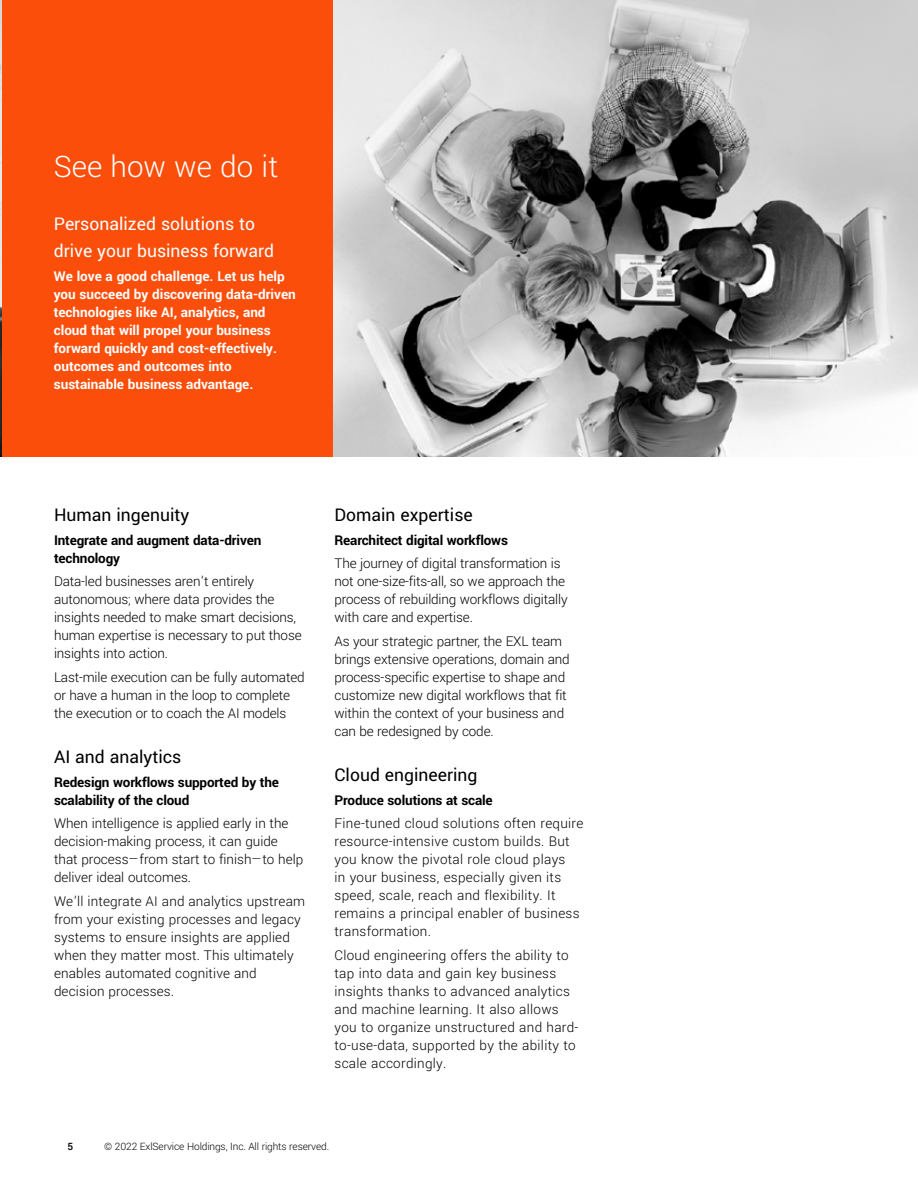
<style>
.page{position:relative;width:918px;height:1188px;background:#fff}
.page>*{position:absolute;margin:0;border:0;box-sizing:border-box;transform-origin:0 0}
.t1{font:300 33px "Yantramanav";color:#fff}
.t2{font:19.5px "Yantramanav";color:#000}
.t3{font:19.5px/27px "Yantramanav";color:#fff}
.t4{font:300 15px/18px "Yantramanav";color:#000}
.t5{font:300 15px/18px "Yantramanav";letter-spacing:.02em;color:#000}
.t6{font:700 15px/18px "Yantramanav";color:#fff}
.t7{font:700 15px/18px "Yantramanav";letter-spacing:-.01em;color:#000}
.t8{font:300 11.25px "Yantramanav";letter-spacing:-.01em;color:#000}
.t9{font:500 11.25px "Yantramanav";color:#000}
</style>
<div class="page">
<img style="left:333px;top:0;width:585px;height:457px">
<div style="left:0;top:0;width:333px;height:457px;background:#fb4e0b"></div>
<h1 class="t1" style="left:54px;top:147px;width:226px">See how we do it</h1>
<h2 class="t3" style="left:54px;top:211px;width:222px">Personalized solutions to drive your business forward</h2>
<p class="t6" style="left:54px;top:267px;width:244px">We love a good challenge. Let us help you succeed by discovering data-driven technologies like AI, analytics, and cloud that will propel your business forward quickly and cost-effectively. outcomes and outcomes into sustainable business advantage.</p>
<h2 class="t2" style="left:54px;top:503px;width:137px">Human ingenuity</h2>
<p class="t7" style="left:54px;top:531px;width:209px">Integrate and augment data-driven technology</p>
<p class="t4" style="left:54px;top:573px;width:249px">Data-led businesses aren’t entirely autonomous; where data provides the insights needed to make smart decisions, human expertise is necessary to put those insights into action.</p>
<p class="t4" style="left:54px;top:668px;width:252px">Last-mile execution can be fully automated or have a human in the loop to complete the execution or to coach the AI models</p>
<h2 class="t2" style="left:54px;top:745px;width:129px">AI and analytics</h2>
<p class="t7" style="left:54px;top:773px;width:226px">Redesign workflows supported by the scalability of the cloud</p>
<p class="t4" style="left:54px;top:815px;width:251px">When intelligence is applied early in the decision-making process, it can guide that process—from start to finish—to help deliver ideal outcomes.</p>
<p class="t4" style="left:54px;top:892px;width:253px">We’ll integrate AI and analytics upstream from your existing processes and legacy systems to ensure insights are applied when they matter most. This ultimately enables automated cognitive and decision processes.</p>
<h2 class="t2" style="left:334px;top:503px;width:140px">Domain expertise</h2>
<p class="t7" style="left:334px;top:531px;width:175px">Rearchitect digital workflows</p>
<p class="t4" style="left:334px;top:555px;width:235px">The journey of digital transformation is not one-size-fits-all, so we approach the process of rebuilding workflows digitally with care and expertise.</p>
<p class="t4" style="left:334px;top:632px;width:237px">As your strategic partner, the EXL team brings extensive operations, domain and process-specific expertise to shape and customize new digital workflows that fit within the context of your business and can be redesigned by code.</p>
<h2 class="t2" style="left:334px;top:763px;width:145px">Cloud engineering</h2>
<p class="t7" style="left:334px;top:791px;width:160px">Produce solutions at scale</p>
<p class="t5" style="left:334px;top:815px;width:250px">Fine-tuned cloud solutions often require resource-intensive custom builds. But you know the pivotal role cloud plays<br>in your business, especially given its speed, scale, reach and flexibility. It remains a principal enabler of business transformation.</p>
<p class="t5" style="left:334px;top:946px;width:245px">Cloud engineering offers the ability to tap into data and gain key business insights thanks to advanced analytics and machine learning. It also allows you to organize unstructured and hard&shy;to-use-data, supported by the ability to scale accordingly.</p>
<p class="t9" style="left:68px;top:1139px;width:7px">5</p>
<p class="t8" style="left:104px;top:1140px;width:226px">© 2022 ExlService Holdings, Inc. All rights reserved.</p>
</div>
